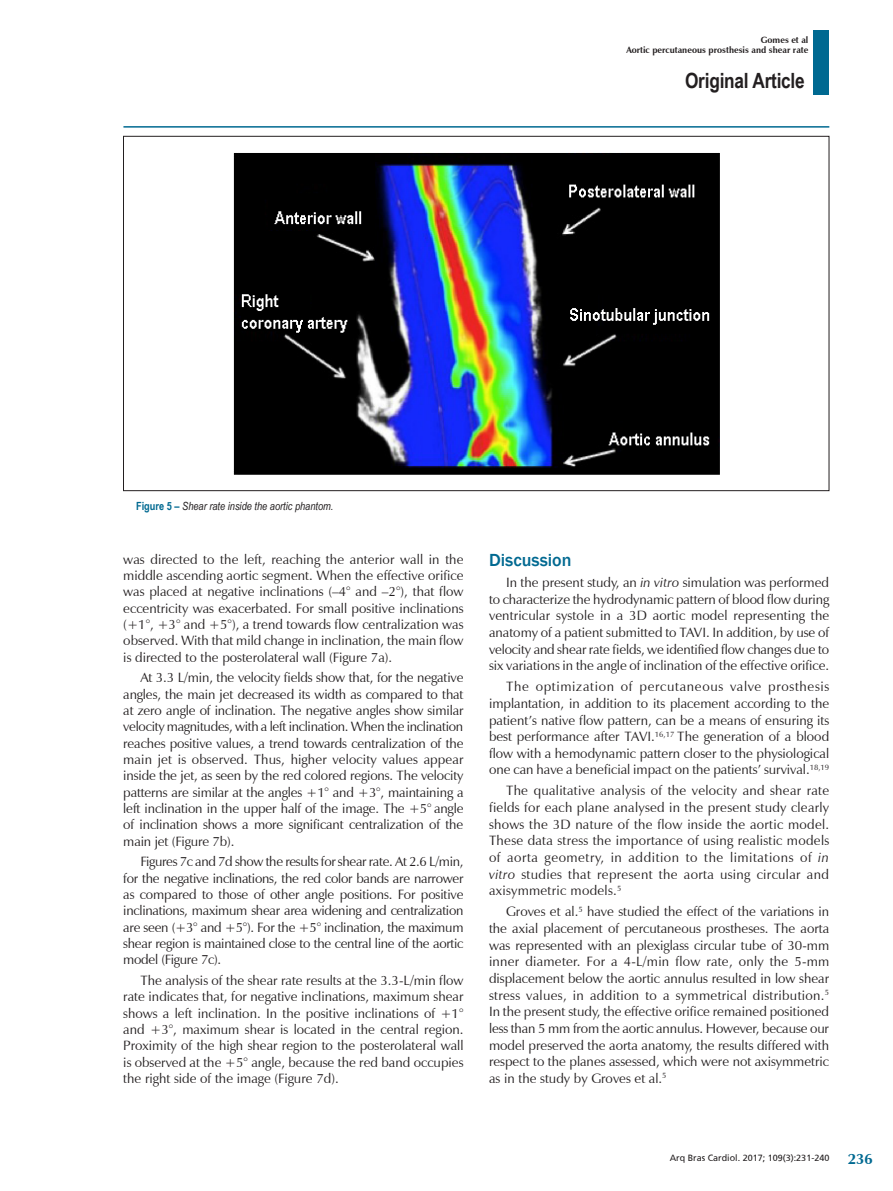
<style>
.page{position:relative;width:893px;height:1191px;background:#fff}
.page>*{position:absolute;margin:0;border:0;box-sizing:border-box;transform-origin:0 0}
.t1{font:700 21px "Arial Narrow";letter-spacing:-.01em;color:#231f20}
._02_-_TITULO_-_MATER{font:500 18px "Franklin Gothic";color:#006991}
.t2{font:700 15px "Zapf Humanist 601 BT";color:#006991}
._01-TEXTO_BASICO{font:13.5px/16.4px "Zapf Humanist 601 BT";color:#231f20;text-align:justify}
._05_LEGENDA_TABELA{font:italic 11.25px "Arial Narrow";color:#231f20}
.t3{font:700 9px/10.8px "Zapf Humanist 601 BT";color:#231f20;text-align:right}
.t4{font:9px "Frutiger";color:#231f20}
.s1{font-weight:700;font-style:normal;color:#006991}
.s2{font-style:italic}
</style>
<div class="page">
<hr style="left:123px;top:126px;width:706px;height:2px;background:#006991">
<div style="left:813px;top:30px;width:16px;height:64px;background:#006991"></div>
<img style="left:233px;top:152px;width:486px;height:322px">
<p class="t3" style="left:626px;top:34px;width:184px">Gomes et al<br>Aortic percutaneous prosthesis and shear rate</p>
<h1 class="t1" style="left:685px;top:64px;width:121px">Original Article</h1>
<p class="_05_LEGENDA_TABELA" style="left:136px;top:498px;width:199px"><span class="s1">Figure 5 –</span> Shear rate inside the aortic phantom.</p>
<p class="_01-TEXTO_BASICO" style="left:123px;top:551px;width:342px">was directed to the left, reaching the anterior wall in the middle ascending aortic segment. When the effective orifice was placed at negative inclinations (–4° and –2°), that flow eccentricity was exacerbated. For small positive inclinations (+1°, +3° and +5°), a trend towards flow centralization was observed. With that mild change in inclination, the main flow is directed to the posterolateral wall (Figure 7a).</p>
<p class="_01-TEXTO_BASICO" style="left:123px;top:669px;width:342px;text-indent:17px">At 3.3 L/min, the velocity fields show that, for the negative angles, the main jet decreased its width as compared to that at zero angle of inclination. The negative angles show similar velocity magnitudes, with a left inclination. When the inclination reaches positive values, a trend towards centralization of the main jet is observed. Thus, higher velocity values appear inside the jet, as seen by the red colored regions. The velocity patterns are similar at the angles +1° and +3°, maintaining a left inclination in the upper half of the image. The +5° angle of inclination shows a more significant centralization of the main jet (Figure 7b).</p>
<p class="_01-TEXTO_BASICO" style="left:123px;top:853px;width:342px;text-indent:17px">Figures 7c and 7d show the results for shear rate. At 2.6 L/min, for the negative inclinations, the red color bands are narrower as compared to those of other angle positions. For positive inclinations, maximum shear area widening and centralization are seen (+3° and +5°). For the +5° inclination, the maximum shear region is maintained close to the central line of the aortic model (Figure 7c).</p>
<p class="_01-TEXTO_BASICO" style="left:123px;top:972px;width:342px;text-indent:17px">The analysis of the shear rate results at the 3.3-L/min flow rate indicates that, for negative inclinations, maximum shear shows a left inclination. In the positive inclinations of +1° and +3°, maximum shear is located in the central region.<br>Proximity of the high shear region to the posterolateral wall is observed at the +5° angle, because the red band occupies the right side of the image (Figure 7d).</p>
<p class="_02_-_TITULO_-_MATER" style="left:489px;top:549px;width:84px">Discussion</p>
<p class="_01-TEXTO_BASICO" style="left:489px;top:574px;width:342px;text-indent:17px">In the present study, an <span class="s2">in vitro</span> simulation was performed to characterize the hydrodynamic pattern of blood flow during ventricular systole in a 3D aortic model representing the anatomy of a patient submitted to TAVI. In addition, by use of velocity and shear rate fields, we identified flow changes due to six variations in the angle of inclination of the effective orifice.</p>
<p class="_01-TEXTO_BASICO" style="left:489px;top:678px;width:342px;text-indent:17px">The optimization of percutaneous valve prosthesis implantation, in addition to its placement according to the patient’s native flow pattern, can be a means of ensuring its best performance after TAVI.<sup>16,17</sup> The generation of a blood flow with a hemodynamic pattern closer to the physiological one can have a beneficial impact on the patients’ survival.<sup>18,19</sup></p>
<p class="_01-TEXTO_BASICO" style="left:489px;top:782px;width:342px;text-indent:17px">The qualitative analysis of the velocity and shear rate fields for each plane analysed in the present study clearly shows the 3D nature of the flow inside the aortic model.<br>These data stress the importance of using realistic models of aorta geometry, in addition to the limitations of <span class="s2">in vitro</span> studies that represent the aorta using circular and axisymmetric models.<sup>5</sup></p>
<p class="_01-TEXTO_BASICO" style="left:489px;top:903px;width:342px;text-indent:17px">Groves et al.<sup>5</sup> have studied the effect of the variations in the axial placement of percutaneous prostheses. The aorta was represented with an plexiglass circular tube of 30-mm inner diameter. For a 4-L/min flow rate, only the 5-mm displacement below the aortic annulus resulted in low shear stress values, in addition to a symmetrical distribution.<sup>5<br></sup>In the present study, the effective orifice remained positioned less than 5 mm from the aortic annulus. However, because our model preserved the aorta anatomy, the results differed with respect to the planes assessed, which were not axisymmetric as in the study by Groves et al.<sup>5</sup></p>
<p class="t4" style="left:670px;top:1153px;width:161px">Arq Bras Cardiol. 2017; 109(3):231-240</p>
<p class="t2" style="left:848px;top:1149px;width:26px">236</p>
</div>
